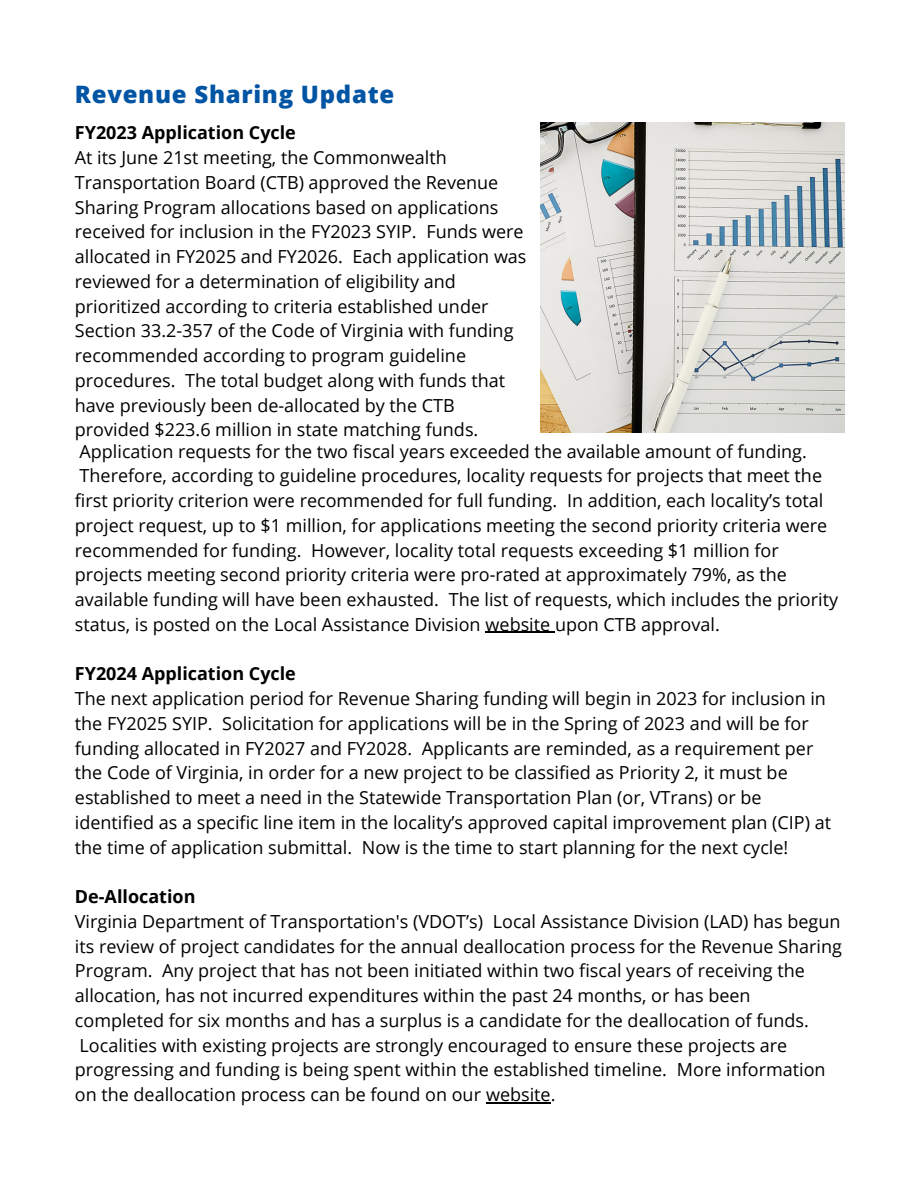
<style>
.page{position:relative;width:918px;height:1188px;background:#fff}
.page>*{position:absolute;margin:0;border:0;box-sizing:border-box;transform-origin:0 0}
.t1{font:800 24px "Open Sans";letter-spacing:.03em;color:#0054a4}
.t2{font:18px/24.8px "Open Sans";color:#000}
.t3{font:700 18px "Open Sans";color:#000}
</style>
<div class="page">
<hr style="left:486px;top:632px;width:69px;height:1px;background:#000">
<hr style="left:486px;top:1102px;width:65px;height:1px;background:#000">
<img style="left:541px;top:122px;width:304px;height:311px">
<h1 class="t1" style="left:75px;top:77px;width:321px">Revenue Sharing Update</h1>
<p class="t3" style="left:75px;top:120px;width:223px">FY2023 Application Cycle</p>
<p class="t2" style="left:75px;top:145px;width:453px">At its June 21st meeting, the Commonwealth Transportation Board (CTB) approved the Revenue Sharing Program allocations based on applications received for inclusion in the FY2023 SYIP. Funds were allocated in FY2025 and FY2026. Each application was reviewed for a determination of eligibility and prioritized according to criteria established under Section 33.2-357 of the Code of Virginia with funding recommended according to program guideline procedures. The total budget along with funds that have previously been de-allocated by the CTB provided $223.6 million in state matching funds.</p>
<p class="t2" style="left:80px;top:438px;width:729px">Application requests for the two fiscal years exceeded the available amount of funding.</p>
<p class="t2" style="left:75px;top:463px;width:765px">Therefore, according to guideline procedures, locality requests for projects that meet the first priority criterion were recommended for full funding. In addition, each locality’s total project request, up to $1 million, for applications meeting the second priority criteria were recommended for funding. However, locality total requests exceeding $1 million for projects meeting second priority criteria were pro-rated at approximately 79%, as the available funding will have been exhausted. The list of requests, which includes the priority status, is posted on the Local Assistance Division website upon CTB approval.</p>
<p class="t3" style="left:75px;top:661px;width:223px">FY2024 Application Cycle</p>
<p class="t2" style="left:75px;top:686px;width:758px">The next application period for Revenue Sharing funding will begin in 2023 for inclusion in the FY2025 SYIP. Solicitation for applications will be in the Spring of 2023 and will be for funding allocated in FY2027 and FY2028. Applicants are reminded, as a requirement per the Code of Virginia, in order for a new project to be classified as Priority 2, it must be established to meet a need in the Statewide Transportation Plan (or, VTrans) or be identified as a specific line item in the locality’s approved capital improvement plan (CIP) at the time of application submittal. Now is the time to start planning for the next cycle!</p>
<p class="t3" style="left:75px;top:884px;width:122px">De-Allocation</p>
<p class="t2" style="left:75px;top:908px;width:768px">Virginia Department of Transportation's (VDOT’s) Local Assistance Division (LAD) has begun its review of project candidates for the annual deallocation process for the Revenue Sharing Program. Any project that has not been initiated within two fiscal years of receiving the allocation, has not incurred expenditures within the past 24 months, or has been completed for six months and has a surplus is a candidate for the deallocation of funds.</p>
<p class="t2" style="left:75px;top:1032px;width:752px">Localities with existing projects are strongly encouraged to ensure these projects are progressing and funding is being spent within the established timeline. More information on the deallocation process can be found on our website.</p>
</div>
